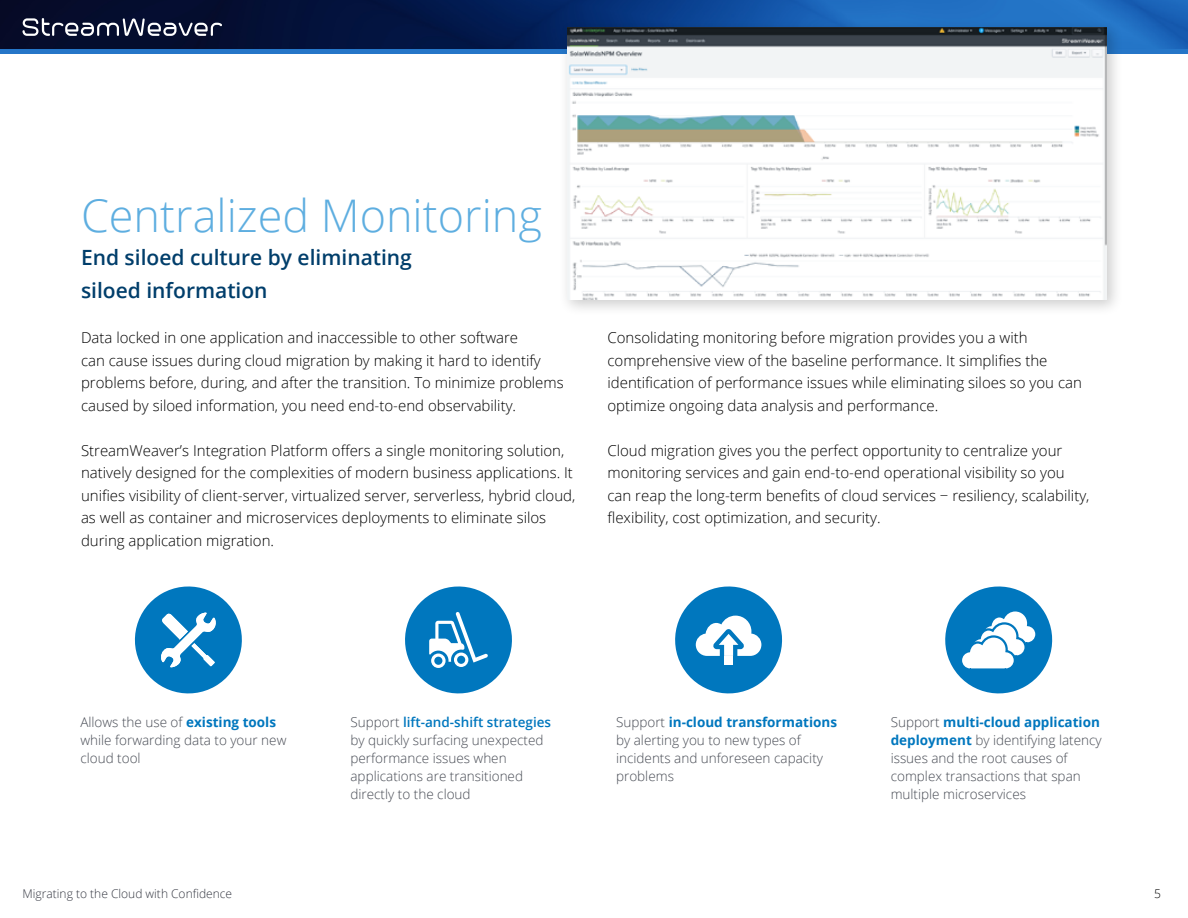
<style>
.page{position:relative;width:1188px;height:918px;background:#fff}
.page>*{position:absolute;margin:0;border:0;box-sizing:border-box;transform-origin:0 0}
.t1{font:300 45px "Open Sans";color:#5eaee0}
.t2{font:600 21px/33px "Open Sans";color:#003e6b}
.t3{font:300 15px/22.5px "Open Sans";color:#000}
.t4{font:300 13.5px/18px "Open Sans";color:#464a53}
.t5{font:300 12px "Open Sans";color:#343741}
.t6{font:300 12px "Open Sans";color:#000}
.s1{font-weight:700;color:#0077be}
.s2{font-weight:600;color:#0077be}
</style>
<div class="page">
<img style="left:0;top:0;width:1188px;height:50px">
<hr style="left:0;top:50px;width:1188px;height:4px;background:#2576c8">
<svg style="left:22px;top:18px;width:200px;height:18px"></svg>
<div style="left:559px;top:19px;width:564px;height:297px;background:#000;opacity:.2"></div>
<img style="left:567px;top:27px;width:540px;height:272px">
<svg style="left:134px;top:586px;width:108px;height:108px"></svg>
<svg style="left:675px;top:586px;width:108px;height:108px"></svg>
<svg style="left:945px;top:586px;width:108px;height:108px"></svg>
<svg style="left:405px;top:586px;width:107px;height:108px"></svg>
<h1 class="t1" style="left:81px;top:185px;width:463px">Centralized Monitoring</h1>
<h2 class="t2" style="left:81px;top:241px;width:332px">End siloed culture by eliminating siloed information</h2>
<p class="t3" style="left:81px;top:326px;width:484px">Data locked in one application and inaccessible to other software<br>can cause issues during cloud migration by making it hard to identify problems before, during, and after the transition. To minimize problems caused by siloed information, you need end-to-end observability.</p>
<p class="t3" style="left:81px;top:439px;width:496px">StreamWeaver’s Integration Platform offers a single monitoring solution, natively designed for the complexities of modern business applications. It unifies visibility of client-server, virtualized server, serverless, hybrid cloud, as well as container and microservices deployments to eliminate silos during application migration.</p>
<p class="t3" style="left:608px;top:326px;width:476px">Consolidating monitoring before migration provides you a with comprehensive view of the baseline performance. It simplifies the identification of performance issues while eliminating siloes so you can optimize ongoing data analysis and performance.</p>
<p class="t3" style="left:608px;top:439px;width:483px">Cloud migration gives you the perfect opportunity to centralize your monitoring services and gain end-to-end operational visibility so you can reap the long-term benefits of cloud services − resiliency, scalability, flexibility, cost optimization, and security.</p>
<p class="t4" style="left:80px;top:713px;width:208px">Allows the use of <span class="s1">existing tools </span>while forwarding data to your new cloud tool</p>
<p class="t4" style="left:616px;top:713px;width:223px">Support <span class="s1">in-cloud transformations </span>by alerting you to new types of incidents and unforeseen capacity problems</p>
<p class="t4" style="left:351px;top:713px;width:202px">Support <span class="s2">lift-and-shift strategies </span>by quickly surfacing unexpected performance issues when applications are transitioned directly to the cloud</p>
<p class="t4" style="left:891px;top:713px;width:213px">Support <span class="s1">multi-cloud application deployment</span> by identifying latency issues and the root causes of complex transactions that span multiple microservices</p>
<p class="t5" style="left:22px;top:886px;width:211px">Migrating to the Cloud with Confidence</p>
<p class="t6" style="left:1154px;top:885px;width:8px">5</p>
</div>
